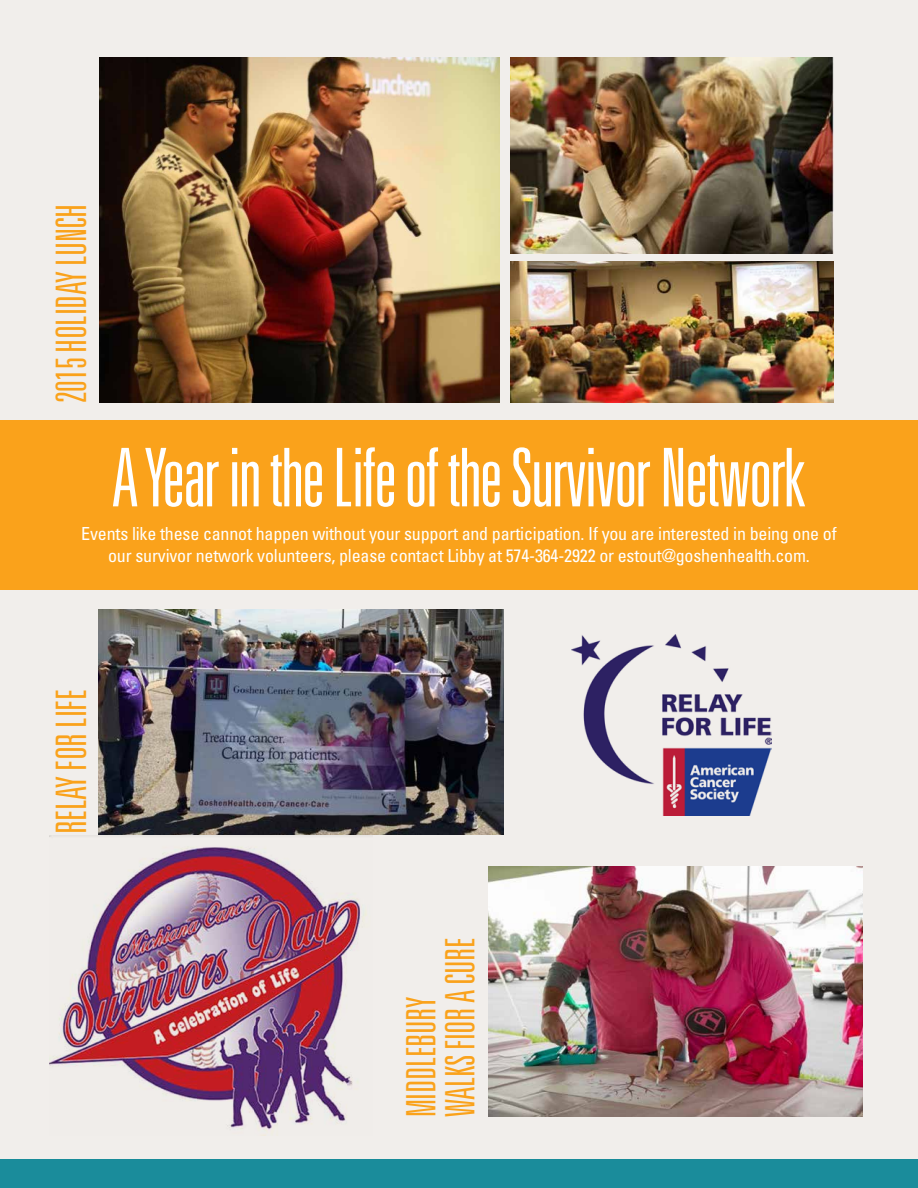
<style>
.page{position:relative;width:918px;height:1188px;background:#fff}
.page>*{position:absolute;margin:0;border:0;box-sizing:border-box;transform-origin:0 0}
.t1{font:300 ultra-condensed 81px "Univers";letter-spacing:-.02em;color:#fff}
.t2{font:300 ultra-condensed 42px "Univers";letter-spacing:-.01em;color:#faa21b}
.t3{font:300 ultra-condensed 40.5px/39px "Univers";letter-spacing:-.01em;color:#faa21b}
.t4{font:condensed 18px/21.6px "Univers";letter-spacing:-.01em;color:#fff;text-align:center}
</style>
<div class="page">
<div style="left:0;top:0;width:918px;height:1159px;background:#f1eeeb"></div>
<img style="left:99px;top:57px;width:401px;height:346px">
<div style="left:0;top:420px;width:918px;height:170px;background:#faa21b"></div>
<div style="left:0;top:1159px;width:918px;height:29px;background:#1a8c9b"></div>
<img style="left:510px;top:57px;width:323px;height:196px">
<img style="left:99px;top:610px;width:404px;height:224px">
<img style="left:489px;top:867px;width:374px;height:249px">
<img style="left:49px;top:836px;width:318px;height:295px">
<img style="left:572px;top:635px;width:200px;height:180px">
<img style="left:510px;top:261px;width:323px;height:142px">
<h2 class="t2" style="left:49px;top:403px;width:201px;rotate:-90deg">2015 HOLIDAY LUNCH</h2>
<h1 class="t1" style="left:112px;top:435px;width:696px">A Year in the Life of the Survivor Network</h1>
<p class="t4" style="left:81px;top:522px;width:757px">Events like these cannot happen without your support and participation. If you are interested in being one of our survivor network volunteers, please contact Libby at 574-364-2922 or estout@goshenhealth.com.</p>
<h2 class="t2" style="left:49px;top:834px;width:146px;rotate:-90deg">RELAY FOR LIFE</h2>
<h3 class="t3" style="left:401px;top:1117px;width:181px;rotate:-90deg">MIDDLEBURY<br>WALKS FIOR A CURE</h3>
</div>
